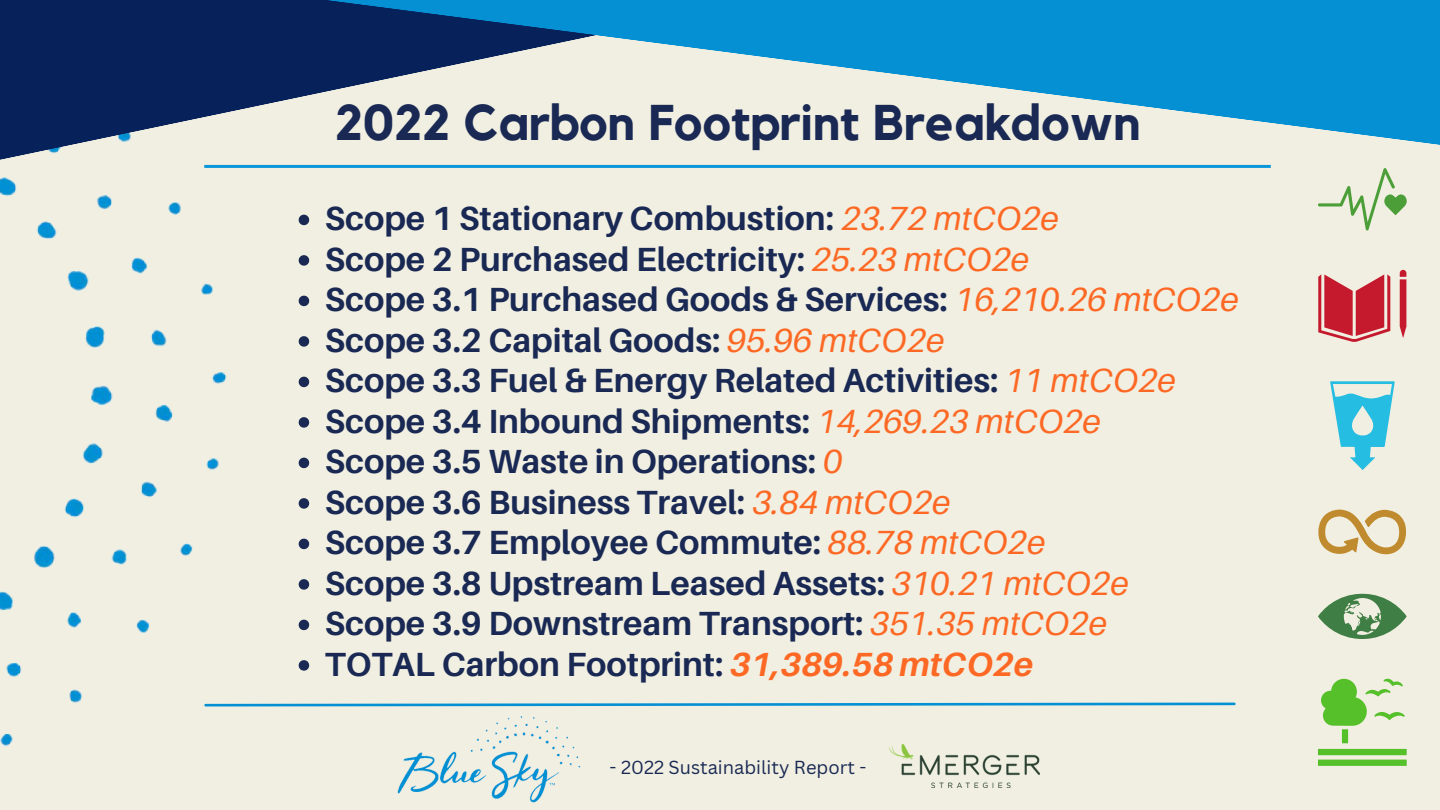
<style>
.page{position:relative;width:1440px;height:810px;background:#f1efe1}
.page>*{position:absolute;margin:0;border:0;box-sizing:border-box;transform-origin:0 0}
.t1{font:700 50px "Kollektif";color:#192954}
.t2{font:700 33.5px "Aileron";color:#192954}
.t3{font:18.4px "Canva Sans";color:#192954}
.s1{font-weight:400;font-style:italic;color:#fd6925}
.s2{font-style:italic;color:#fd6925}
</style>
<div class="page">
<img style="left:0;top:177px;width:310px;height:570px">
<svg style="left:1318px;top:168px;width:89px;height:63px"></svg>
<svg style="left:1318px;top:270px;width:88px;height:72px"></svg>
<svg style="left:1330px;top:381px;width:65px;height:89px"></svg>
<svg style="left:1318px;top:510px;width:88px;height:44px"></svg>
<svg style="left:1318px;top:594px;width:89px;height:45px"></svg>
<svg style="left:1318px;top:679px;width:89px;height:87px"></svg>
<svg style="left:0;top:0;width:790px;height:165px;fill:#07215b"></svg>
<svg style="left:304px;top:0;width:1136px;height:155px;fill:#0790d3"></svg>
<svg style="left:203px;top:701px;width:1033px;height:7px"></svg>
<img style="left:889px;top:745px;width:151px;height:43px">
<img style="left:395px;top:703px;width:191px;height:100px">
<hr style="left:204px;top:165px;width:1067px;height:3px;background:#0a97d9">
<svg style="left:299px;top:215px;width:10px;height:10px"></svg>
<svg style="left:299px;top:255px;width:10px;height:11px"></svg>
<svg style="left:299px;top:296px;width:10px;height:10px"></svg>
<svg style="left:299px;top:336px;width:10px;height:11px"></svg>
<svg style="left:299px;top:377px;width:10px;height:10px"></svg>
<svg style="left:299px;top:417px;width:10px;height:11px"></svg>
<svg style="left:299px;top:458px;width:10px;height:10px"></svg>
<svg style="left:299px;top:498px;width:10px;height:11px"></svg>
<svg style="left:299px;top:539px;width:10px;height:10px"></svg>
<svg style="left:299px;top:579px;width:10px;height:11px"></svg>
<svg style="left:299px;top:620px;width:10px;height:10px"></svg>
<svg style="left:299px;top:660px;width:10px;height:11px"></svg>
<p class="t1" style="left:335px;top:99px;width:807px">2022 Carbon Footprint Breakdown</p>
<p class="t2" style="left:325px;top:198px;width:735px">Scope 1 Stationary Combustion: <span class="s1">23.72 mtCO2e</span></p>
<p class="t2" style="left:325px;top:238px;width:706px">Scope 2 Purchased Electricity: <span class="s1">25.23 mtCO2e</span></p>
<p class="t2" style="left:325px;top:279px;width:915px">Scope 3.1 Purchased Goods &amp; Services: <span class="s1">16,210.26 mtCO2e</span></p>
<p class="t2" style="left:325px;top:319px;width:621px">Scope 3.2 Capital Goods: <span class="s1">95.96 mtCO2e</span></p>
<p class="t2" style="left:325px;top:360px;width:852px">Scope 3.3 Fuel &amp; Energy Related Activities: <span class="s1">11 mtCO2e</span></p>
<p class="t2" style="left:325px;top:400px;width:777px">Scope 3.4 Inbound Shipments: <span class="s1">14,269.23 mtCO2e</span></p>
<p class="t2" style="left:325px;top:441px;width:519px">Scope 3.5 Waste in Operations: <span class="s1">0</span></p>
<p class="t2" style="left:325px;top:481px;width:627px">Scope 3.6 Business Travel: <span class="s1">3.84 mtCO2e</span></p>
<p class="t2" style="left:325px;top:522px;width:722px">Scope 3.7 Employee Commute: <span class="s1">88.78 mtCO2e</span></p>
<p class="t2" style="left:325px;top:562px;width:805px">Scope 3.8 Upstream Leased Assets: <span class="s1">310.21 mtCO2e</span></p>
<p class="t2" style="left:325px;top:603px;width:783px">Scope 3.9 Downstream Transport: <span class="s1">351.35 mtCO2e</span></p>
<p class="t2" style="left:325px;top:643px;width:710px">TOTAL Carbon Footprint: <span class="s2">31,389.58 mtCO2e</span></p>
<p class="t3" style="left:610px;top:754px;width:258px">- 2022 Sustainability Report -</p>
</div>
